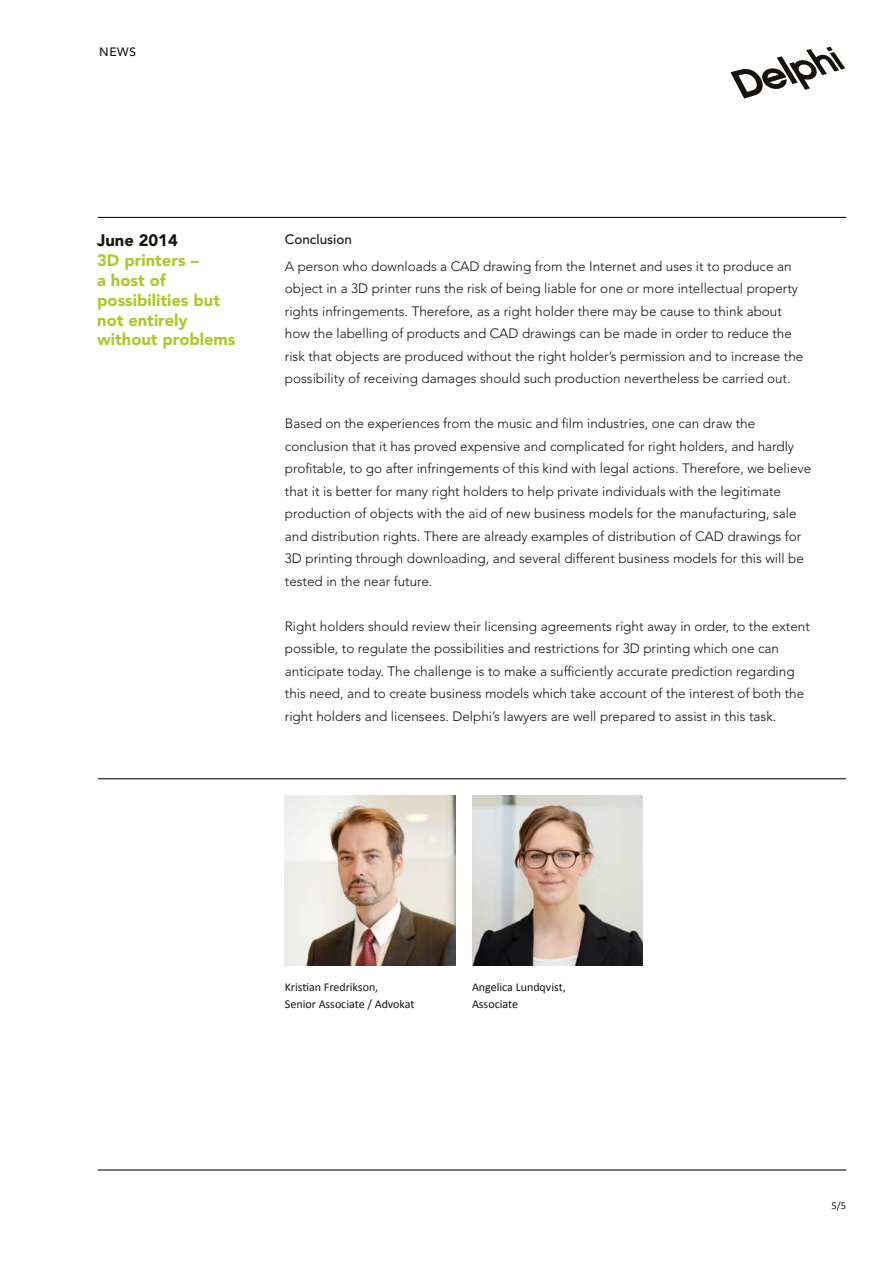
<style>
.page{position:relative;width:893px;height:1263px;background:#fff}
.page>*{position:absolute;margin:0;border:0;box-sizing:border-box;transform-origin:0 0}
.t1{font:900 16.5px/19.8px "Avenir LT Std";color:#acc92b}
.t2{font:900 16.5px "Avenir LT Std";color:#15130b}
.t3{font:300 13.5px/22.5px "Avenir LT Std";color:#15130b}
.t4{font:500 13.5px "Avenir LT Std";color:#15130b}
.t5{font:12px/16.5px "Calibri";color:#15130b}
.t6{font:500 12px "Avenir LT Std";color:#15130b}
.t7{font:10.5px "Calibri";color:#15130b}
</style>
<div class="page">
<svg style="left:730px;top:47px;width:115px;height:51px"></svg>
<hr style="left:98px;top:1169px;width:748px;height:1px;background:#15130b">
<hr style="left:98px;top:217px;width:748px;height:1px;background:#15130b">
<hr style="left:98px;top:778px;width:748px;height:1px;background:#15130b">
<img style="left:285px;top:795px;width:170px;height:170px">
<img style="left:472px;top:795px;width:170px;height:170px">
<p class="t6" style="left:99px;top:45px;width:38px">NEWS</p>
<p class="t2" style="left:97px;top:231px;width:82px">June 2014</p>
<p class="t1" style="left:97px;top:250px;width:140px">3D printers –<br>a host of possibilities but not entirely without problems</p>
<p class="t4" style="left:285px;top:232px;width:69px">Conclusion</p>
<p class="t3" style="left:285px;top:255px;width:520px">A person who downloads a CAD drawing from the Internet and uses it to produce an object in a 3D printer runs the risk of being liable for one or more intellectual property rights infringements. Therefore, as a right holder there may be cause to think about how the labelling of products and CAD drawings can be made in order to reduce the risk that objects are produced without the right holder’s permission and to increase the possibility of receiving damages should such production nevertheless be carried out.</p>
<p class="t3" style="left:285px;top:412px;width:528px">Based on the experiences from the music and film industries, one can draw the conclusion that it has proved expensive and complicated for right holders, and hardly profitable, to go after infringements of this kind with legal actions. Therefore, we believe that it is better for many right holders to help private individuals with the legitimate production of objects with the aid of new business models for the manufacturing, sale and distribution rights. There are already examples of distribution of CAD drawings for 3D printing through downloading, and several different business models for this will be tested in the near future.</p>
<p class="t3" style="left:285px;top:615px;width:526px">Right holders should review their licensing agreements right away in order, to the extent possible, to regulate the possibilities and restrictions for 3D printing which one can anticipate today. The challenge is to make a sufficiently accurate prediction regarding this need, and to create business models which take account of the interest of both the right holders and licensees. Delphi’s lawyers are well prepared to assist in this task.</p>
<p class="t5" style="left:285px;top:979px;width:131px">Kristian Fredrikson,<br>Senior Associate / Advokat</p>
<p class="t5" style="left:472px;top:979px;width:95px">Angelica Lundqvist,<br>Associate</p>
<p class="t7" style="left:831px;top:1199px;width:16px">5/5</p>
</div>
